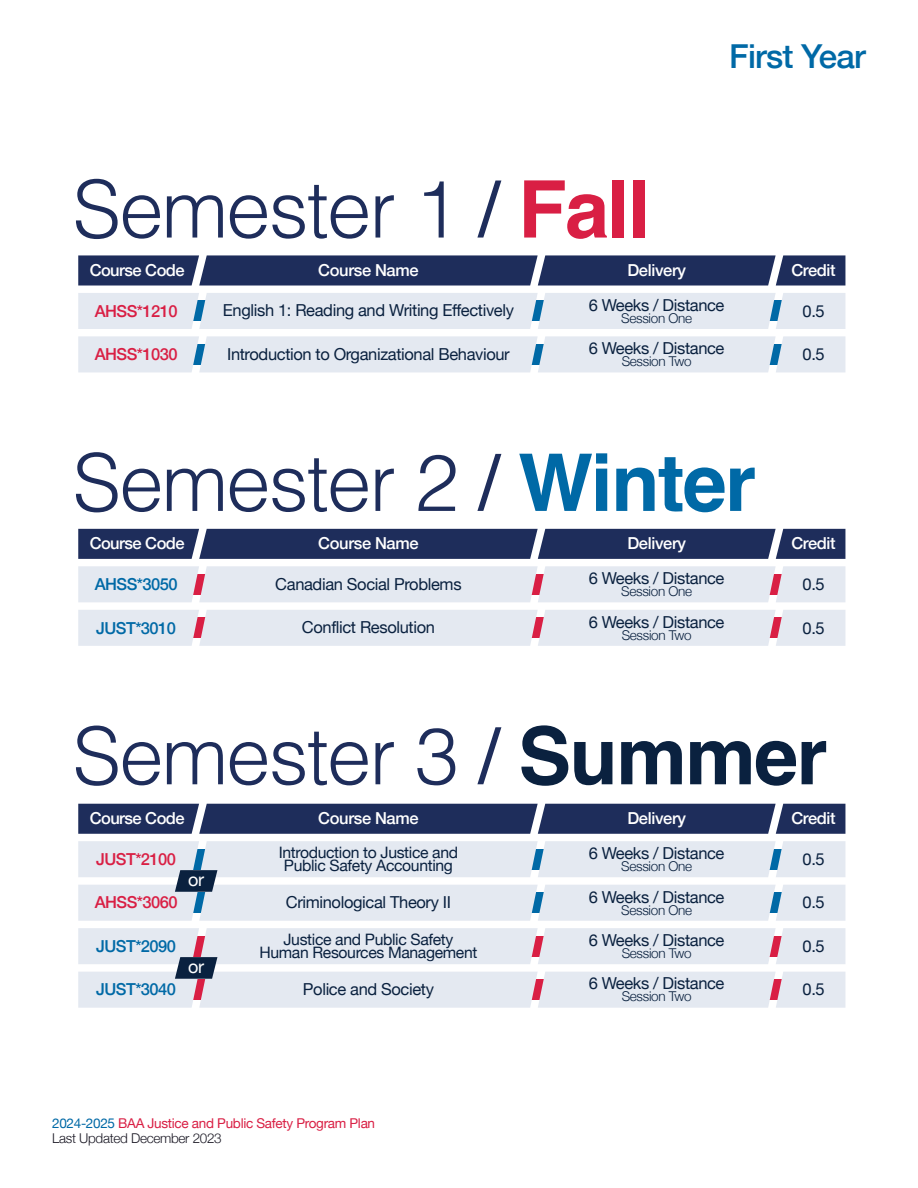
<style>
.page{position:relative;width:918px;height:1188px;background:#fff}
.page>*{position:absolute;margin:0;border:0;box-sizing:border-box;transform-origin:0 0}
.t1{font:300 79.5px "Helvetica";letter-spacing:-.02em;color:#1e2d5b}
.t2{font:500 33px "Helvetica Neue";letter-spacing:-.02em;color:#0069a6}
.t3{font:18px "Helvetica Neue";color:#fff}
.t4{font:16.5px "Helvetica Neue";letter-spacing:-.02em;color:#0a213f}
.t5{font:500 16.5px "Helvetica Neue";letter-spacing:-.02em;color:#fff}
.t6{font:500 16.5px "Helvetica Neue";letter-spacing:-.03em;color:#d91f44}
.t7{font:500 16.5px "Helvetica Neue";letter-spacing:-.03em;color:#0069a6}
.t8{font:15.75px/13.5px "Helvetica Neue";letter-spacing:-.02em;color:#0a213f;text-align:center}
.t9{font:300 13.5px "Helvetica Neue";letter-spacing:-.02em;color:#0a213f}
.t10{font:13.5px/15px "Helvetica Neue";letter-spacing:-.02em;color:#d91f44}
.s1{font-weight:400}
.s2{font-weight:700;color:#d91f44}
.s3{font-weight:700;color:#0069a6}
.s4{font-weight:700;color:#0a213f}
.s5{color:#0069a6}
.s6{font-weight:300;color:#1a1824}
</style>
<div class="page">
<svg style="left:78px;top:255px;width:767px;height:31px;background:#2b3964"></svg>
<div style="left:78px;top:293px;width:767px;height:36px;background:#e4e9f1"></div>
<div style="left:78px;top:336px;width:767px;height:36px;background:#e4e9f1"></div>
<div style="left:78px;top:529px;width:767px;height:30px;background:#1e2d5b"></div>
<div style="left:78px;top:566px;width:767px;height:36px;background:#e4e9f1"></div>
<div style="left:78px;top:610px;width:767px;height:36px;background:#e4e9f1"></div>
<div style="left:78px;top:804px;width:767px;height:30px;background:#1e2d5b"></div>
<svg style="left:78px;top:928px;width:767px;height:80px;background:#e3e5ed"></svg>
<svg style="left:78px;top:841px;width:767px;height:80px;background:#e0e6ee"></svg>
<h1 class="t1" style="left:73px;top:142px;width:579px">Semester 1 <span class="s1">/</span> <span class="s2">Fall</span></h1>
<h2 class="t2" style="left:729px;top:30px;width:138px">First Year</h2>
<p class="t5" style="left:90px;top:257px;width:96px">Course Code</p>
<p class="t5" style="left:318px;top:257px;width:102px">Course Name</p>
<p class="t5" style="left:627px;top:257px;width:60px">Delivery</p>
<p class="t5" style="left:791px;top:257px;width:46px">Credit</p>
<p class="t4" style="left:589px;top:293px;width:137px">6 Weeks / Distance</p>
<p class="t9" style="left:621px;top:307px;width:72px">Session One</p>
<p class="t4" style="left:223px;top:299px;width:293px">English 1: Reading and Writing Effectively</p>
<p class="t6" style="left:95px;top:298px;width:84px">AHSS*1210</p>
<p class="t4" style="left:803px;top:299px;width:24px">0.5</p>
<p class="t4" style="left:589px;top:336px;width:137px">6 Weeks / Distance</p>
<p class="t9" style="left:622px;top:351px;width:72px">Session Two</p>
<p class="t6" style="left:95px;top:341px;width:84px">AHSS*1030</p>
<p class="t4" style="left:227px;top:342px;width:284px">Introduction to Organizational Behaviour</p>
<p class="t4" style="left:803px;top:342px;width:24px">0.5</p>
<h1 class="t1" style="left:73px;top:415px;width:685px">Semester 2 <span class="s1">/</span> <span class="s3">Winter</span></h1>
<p class="t5" style="left:90px;top:530px;width:96px">Course Code</p>
<p class="t5" style="left:318px;top:530px;width:102px">Course Name</p>
<p class="t5" style="left:627px;top:530px;width:60px">Delivery</p>
<p class="t5" style="left:791px;top:530px;width:46px">Credit</p>
<p class="t7" style="left:95px;top:571px;width:84px">AHSS*3050</p>
<p class="t4" style="left:589px;top:566px;width:137px">6 Weeks / Distance</p>
<p class="t4" style="left:275px;top:572px;width:188px">Canadian Social Problems</p>
<p class="t4" style="left:302px;top:616px;width:135px">Conflict Resolution</p>
<p class="t4" style="left:803px;top:572px;width:24px">0.5</p>
<p class="t9" style="left:621px;top:580px;width:72px">Session One</p>
<p class="t7" style="left:96px;top:614px;width:81px">JUST*3010</p>
<p class="t4" style="left:589px;top:610px;width:137px">6 Weeks / Distance</p>
<p class="t4" style="left:803px;top:616px;width:24px">0.5</p>
<p class="t9" style="left:622px;top:624px;width:72px">Session Two</p>
<h1 class="t1" style="left:73px;top:688px;width:756px">Semester 3 <span class="s1">/</span> <span class="s4">Summer</span></h1>
<p class="t5" style="left:90px;top:805px;width:96px">Course Code</p>
<p class="t5" style="left:318px;top:805px;width:102px">Course Name</p>
<p class="t5" style="left:627px;top:805px;width:60px">Delivery</p>
<p class="t5" style="left:791px;top:805px;width:46px">Credit</p>
<p class="t6" style="left:96px;top:846px;width:81px">JUST*2100</p>
<p class="t8" style="left:279px;top:847px;width:181px">Introduction to Justice and<br>Public Safety Accounting</p>
<p class="t4" style="left:589px;top:841px;width:137px">6 Weeks / Distance</p>
<p class="t9" style="left:621px;top:855px;width:72px">Session One</p>
<p class="t3" style="left:188px;top:866px;width:17px">or</p>
<p class="t6" style="left:95px;top:889px;width:84px">AHSS*3060</p>
<p class="t4" style="left:589px;top:885px;width:137px">6 Weeks / Distance</p>
<p class="t4" style="left:286px;top:890px;width:167px">Criminological Theory II</p>
<p class="t9" style="left:621px;top:899px;width:72px">Session One</p>
<p class="t7" style="left:96px;top:933px;width:81px">JUST*2090</p>
<p class="t8" style="left:259px;top:933px;width:220px">Justice and Public Safety<br>Human Resources Management</p>
<p class="t4" style="left:589px;top:928px;width:137px">6 Weeks / Distance</p>
<p class="t9" style="left:622px;top:942px;width:72px">Session Two</p>
<p class="t3" style="left:188px;top:953px;width:17px">or</p>
<p class="t7" style="left:96px;top:976px;width:81px">JUST*3040</p>
<p class="t4" style="left:589px;top:972px;width:137px">6 Weeks / Distance</p>
<p class="t4" style="left:303px;top:977px;width:133px">Police and Society</p>
<p class="t9" style="left:622px;top:986px;width:72px">Session Two</p>
<p class="t10" style="left:52px;top:1117px;width:324px"><span class="s5">2024-2025</span> BAA Justice and Public Safety Program Plan<br><span class="s6">Last Updated December 2023</span></p>
<p class="t4" style="left:803px;top:847px;width:24px">0.5</p>
<p class="t4" style="left:803px;top:891px;width:24px">0.5</p>
<p class="t4" style="left:803px;top:934px;width:24px">0.5</p>
<p class="t4" style="left:803px;top:978px;width:24px">0.5</p>
</div>
